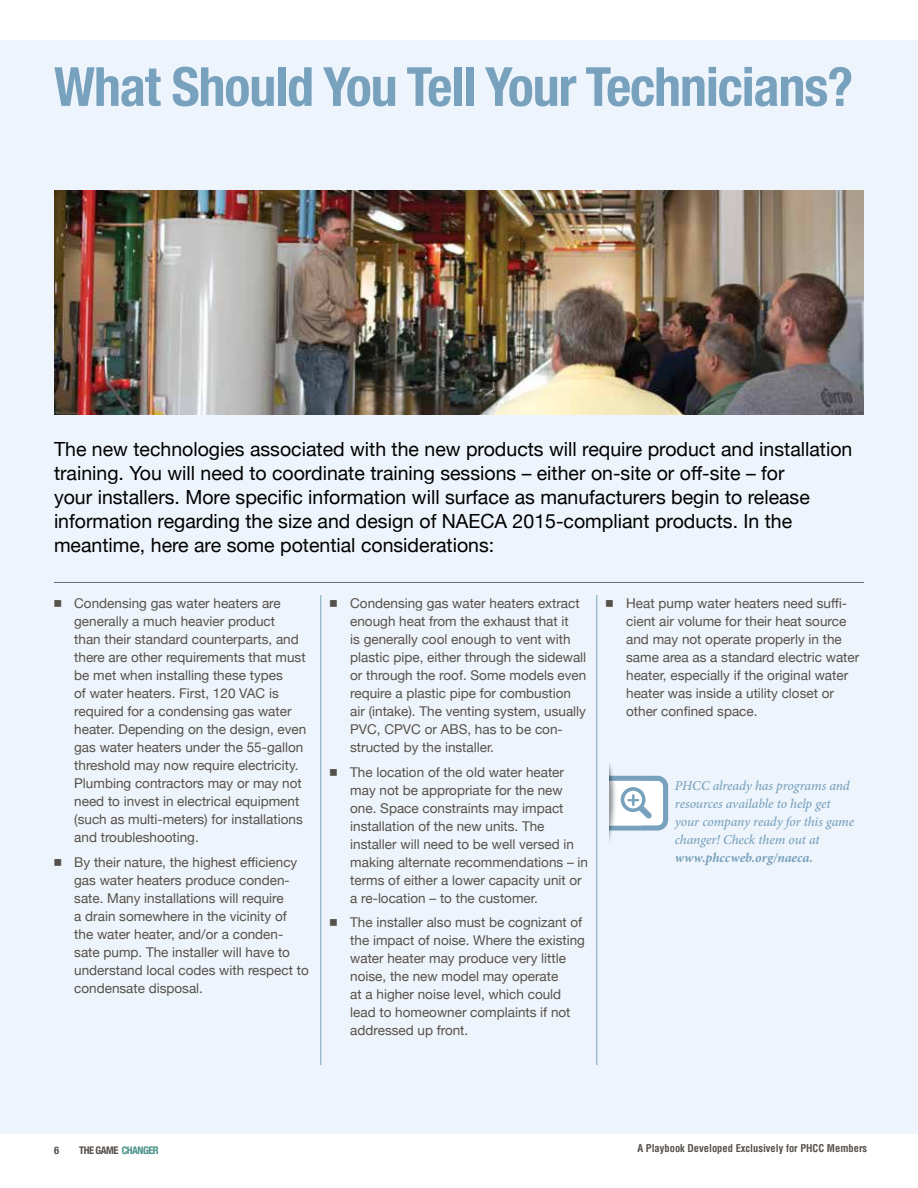
<style>
.page{position:relative;width:918px;height:1188px;background:#fff}
.page>*{position:absolute;margin:0;border:0;box-sizing:border-box;transform-origin:0 0}
.t1{font:700 condensed 54px "Helvetica Neue";letter-spacing:-.02em;color:#78a1bd}
.t2{font:19.5px/24px "Helvetica Neue";color:#000}
.t3{font:13.5px/18px "Helvetica Neue";color:#56514b}
.t4{font:italic 500 13.5px/18px "Minion Pro";letter-spacing:-.01em;color:#78a1bd}
.t5{font:italic 700 13.5px "Minion Pro";letter-spacing:-.005em;color:#78a1bd}
.t6{font:700 condensed 10.5px "Helvetica";color:#56514b}
.t7{font:700 condensed 10.5px "Helvetica Neue";letter-spacing:-.05em;color:#56514b}
.s1{font-family:"Universal Newswith Comm Pi"}
.s2{color:#499186}
</style>
<div class="page">
<div style="left:0;top:40px;width:918px;height:1094px;background:#eef4fb"></div>
<img style="left:54px;top:191px;width:810px;height:224px">
<hr style="left:597px;top:595px;width:1px;height:470px;background:#78a1bd">
<hr style="left:321px;top:595px;width:1px;height:470px;background:#78a1bd">
<hr style="left:54px;top:582px;width:810px;height:1px;background:#626e7e">
<img style="left:596px;top:755px;width:47px;height:91px">
<svg style="left:609px;top:776px;width:59px;height:55px;background:#c9d8e2"></svg>
<div style="left:599px;top:755px;width:10px;height:94px;background:#eef4fb"></div>
<h1 class="t1" style="left:54px;top:42px;width:801px">What Should You Tell Your Technicians?</h1>
<p class="t2" style="left:54px;top:436px;width:800px">The new technologies associated with the new products will require product and installation training. You will need to coordinate training sessions – either on-site or off-site – for<br>your installers. More specific information will surface as manufacturers begin to release information regarding the size and design of NAECA 2015-compliant products. In the meantime, here are some potential considerations:</p>
<p class="t3" style="left:74px;top:593px;width:234px;text-indent:-20px"><span class="s1">n</span> Condensing gas water heaters are generally a much heavier product<br>than their standard counterparts, and there are other requirements that must be met when installing these types<br>of water heaters. First, 120 VAC is required for a condensing gas water heater. Depending on the design, even gas water heaters under the 55-gallon threshold may now require electricity.<br>Plumbing contractors may or may not need to invest in electrical equipment (such as multi-meters) for installations and troubleshooting.</p>
<p class="t3" style="left:74px;top:852px;width:236px;text-indent:-20px"><span class="s1">n</span> By their nature, the highest efficiency gas water heaters produce conden&shy;sate. Many installations will require<br>a drain somewhere in the vicinity of the water heater, and/or a conden&shy;sate pump. The installer will have to understand local codes with respect to condensate disposal.</p>
<p class="t3" style="left:350px;top:593px;width:238px;text-indent:-20px"><span class="s1">n</span> Condensing gas water heaters extract enough heat from the exhaust that it<br>is generally cool enough to vent with plastic pipe, either through the sidewall or through the roof. Some models even require a plastic pipe for combustion air (intake). The venting system, usually PVC, CPVC or ABS, has to be con&shy;structed by the installer.</p>
<p class="t3" style="left:350px;top:762px;width:239px;text-indent:-20px"><span class="s1">n</span> The location of the old water heater may not be appropriate for the new one. Space constraints may impact installation of the new units. The installer will need to be well versed in making alternate recommendations – in terms of either a lower capacity unit or a re-location – to the customer.</p>
<p class="t3" style="left:350px;top:913px;width:236px;text-indent:-20px"><span class="s1">n</span> The installer also must be cognizant of the impact of noise. Where the existing water heater may produce very little noise, the new model may operate<br>at a higher noise level, which could lead to homeowner complaints if not addressed up front.</p>
<p class="t3" style="left:626px;top:593px;width:235px;text-indent:-20px"><span class="s1">n</span> Heat pump water heaters need suffi&shy;cient air volume for their heat source and may not operate properly in the same area as a standard electric water heater, especially if the original water heater was inside a utility closet or other confined space.</p>
<p class="t4" style="left:675px;top:777px;width:181px">PHCC already has programs and resources available to help get your company ready for this game changer! Check them out at</p>
<p class="t5" style="left:675px;top:848px;width:140px">www.phccweb.org/naeca.</p>
<p class="t7" style="left:54px;top:1142px;width:7px">6</p>
<p class="t7" style="left:79px;top:1142px;width:81px">THE GAME <span class="s2">CHANGER</span></p>
<p class="t6" style="left:637px;top:1142px;width:231px">A Playbook Developed Exclusively for PHCC Members</p>
</div>
